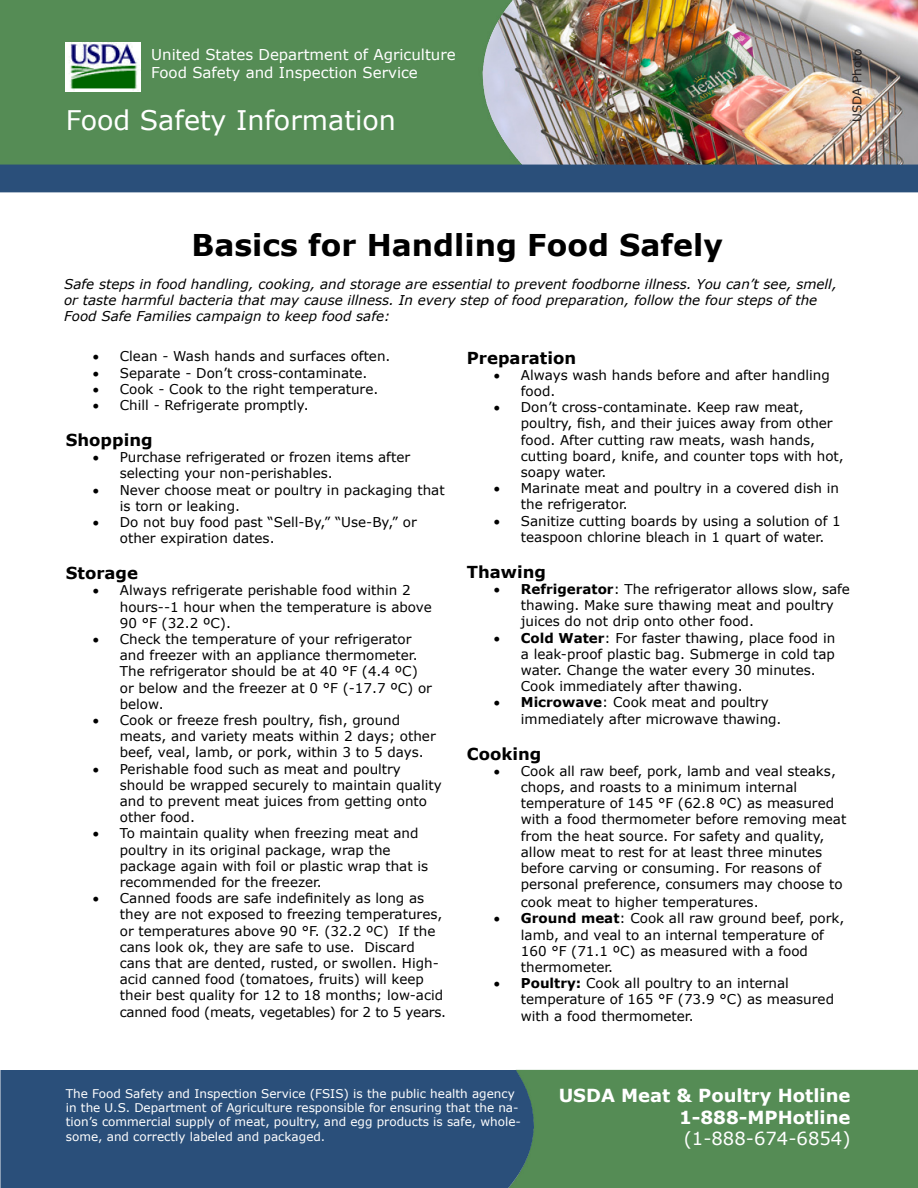
<style>
.page{position:relative;width:918px;height:1188px;background:#fff}
.page>*{position:absolute;margin:0;border:0;box-sizing:border-box;transform-origin:0 0}
.t1{font:700 30px "Verdana";color:#000}
.t2{font:italic 30px "Verdana";color:#fff}
.t3{font:27px "Verdana";color:#fff}
.t4{font:700 18px/21.6px "Verdana";color:#fff;text-align:right}
.t5{font:18px "Verdana";color:#fff}
.t6{font:700 16.5px "Verdana";color:#000}
.t7{font:15px/18px "Verdana";color:#fff}
.t8{font:13.5px/16.2px "Verdana";color:#000}
.t9{font:italic 13.5px/16.2px "Verdana";color:#000}
.t10{font:12px/14.4px "Verdana";color:#fff}
.t11{font:12px "Verdana";color:#231f20}
.s1{font-weight:700}
</style>
<div class="page">
<img style="left:532px;top:0;width:386px;height:165px">
<img style="left:0;top:0;width:532px;height:165px">
<img style="left:66px;top:42px;width:74px;height:50px">
<div style="left:0;top:165px;width:918px;height:27px;background:#2a4f7a"></div>
<div style="left:0;top:1070px;width:508px;height:118px;background:#2a4f7a"></div>
<div style="left:508px;top:1070px;width:410px;height:118px;background:#558c55"></div>
<p class="t7" style="left:151px;top:45px;width:306px">United States Department of Agriculture<br>Food Safety and Inspection Service</p>
<h1 class="t2" style="left:70px;top:89px;width:270px">Food Safety Facts</h1>
<h2 class="t3" style="left:66px;top:103px;width:332px">Food Safety Information</h2>
<p class="t11" style="left:849px;top:122px;width:74px;rotate:-90deg">USDA Photo</p>
<h1 class="t1" style="left:192px;top:226px;width:533px">Basics for Handling Food Safely</h1>
<p class="t9" style="left:64px;top:275px;width:774px">Safe steps in food handling, cooking, and storage are essential to prevent foodborne illness. You can’t see, smell, or taste harmful bacteria that may cause illness. In every step of food preparation, follow the four steps of the<br>Food Safe Families campaign to keep food safe:</p>
<p class="t6" style="left:467px;top:347px;width:111px">Preparation</p>
<p class="t8" style="left:521px;top:366px;width:310px;text-indent:-27px">• Always wash hands before and after handling food.</p>
<p class="t8" style="left:521px;top:399px;width:324px;text-indent:-27px">• Don’t cross-contaminate. Keep raw meat, poultry, fish, and their juices away from other food. After cutting raw meats, wash hands, cutting board, knife, and counter tops with hot, soapy water.</p>
<p class="t8" style="left:521px;top:480px;width:320px;text-indent:-27px">• Marinate meat and poultry in a covered dish in the refrigerator.</p>
<p class="t8" style="left:521px;top:512px;width:321px;text-indent:-27px">• Sanitize cutting boards by using a solution of 1 teaspoon chlorine bleach in 1 quart of water.</p>
<p class="t6" style="left:467px;top:561px;width:81px">Thawing</p>
<p class="t8" style="left:521px;top:581px;width:331px;text-indent:-27px">• <span class="s1">Refrigerator</span>: The refrigerator allows slow, safe thawing. Make sure thawing meat and poultry juices do not drip onto other food.</p>
<p class="t8" style="left:521px;top:629px;width:316px;text-indent:-27px">• <span class="s1">Cold Water</span>: For faster thawing, place food in a leak-proof plastic bag. Submerge in cold tap water. Change the water every 30 minutes.<br>Cook immediately after thawing.</p>
<p class="t8" style="left:521px;top:694px;width:262px;text-indent:-27px">• <span class="s1">Microwave</span>: Cook meat and poultry immediately after microwave thawing.</p>
<p class="t6" style="left:467px;top:743px;width:76px">Cooking</p>
<p class="t8" style="left:521px;top:762px;width:327px;text-indent:-27px">• Cook all raw beef, pork, lamb and veal steaks, chops, and roasts to a minimum internal temperature of 145 °F (62.8 ºC) as measured with a food thermometer before removing meat from the heat source. For safety and quality, allow meat to rest for at least three minutes before carving or consuming. For reasons of personal preference, consumers may choose to</p>
<p class="t8" style="left:521px;top:894px;width:239px">cook meat to higher temperatures.</p>
<p class="t8" style="left:521px;top:910px;width:325px;text-indent:-27px">• <span class="s1">Ground meat</span>: Cook all raw ground beef, pork, lamb, and veal to an internal temperature of 160 °F (71.1 ºC) as measured with a food thermometer.</p>
<p class="t8" style="left:521px;top:975px;width:315px;text-indent:-27px">• <span class="s1">Poultry:</span> Cook all poultry to an internal temperature of 165 °F (73.9 °C) as measured with a food thermometer.</p>
<p class="t8" style="left:93px;top:348px;width:299px">• Clean - Wash hands and surfaces often.</p>
<p class="t8" style="left:93px;top:364px;width:276px">• Separate - Don’t cross-contaminate.</p>
<p class="t8" style="left:93px;top:380px;width:287px">• Cook - Cook to the right temperature.</p>
<p class="t8" style="left:93px;top:396px;width:217px">• Chill - Refrigerate promptly.</p>
<p class="t6" style="left:66px;top:429px;width:88px">Shopping</p>
<p class="t8" style="left:120px;top:449px;width:292px;text-indent:-27px">• Purchase refrigerated or frozen items after selecting your non-perishables.</p>
<p class="t8" style="left:120px;top:481px;width:326px;text-indent:-27px">• Never choose meat or poultry in packaging that is torn or leaking.</p>
<p class="t8" style="left:120px;top:513px;width:298px;text-indent:-27px">• Do not buy food past “Sell-By,” “Use-By,” or other expiration dates.</p>
<p class="t6" style="left:66px;top:563px;width:74px">Storage</p>
<p class="t8" style="left:120px;top:582px;width:314px;text-indent:-27px">• Always refrigerate perishable food within 2 hours--1 hour when the temperature is above<br>90 °F (32.2 ºC).</p>
<p class="t8" style="left:120px;top:630px;width:314px;text-indent:-27px">• Check the temperature of your refrigerator and freezer with an appliance thermometer.<br>The refrigerator should be at 40 °F (4.4 ºC) or below and the freezer at 0 °F (-17.7 ºC) or below.</p>
<p class="t8" style="left:120px;top:711px;width:317px;text-indent:-27px">• Cook or freeze fresh poultry, fish, ground meats, and variety meats within 2 days; other beef, veal, lamb, or pork, within 3 to 5 days.</p>
<p class="t8" style="left:120px;top:760px;width:323px;text-indent:-27px">• Perishable food such as meat and poultry should be wrapped securely to maintain quality and to prevent meat juices from getting onto other food.</p>
<p class="t8" style="left:120px;top:825px;width:310px;text-indent:-27px">• To maintain quality when freezing meat and poultry in its original package, wrap the package again with foil or plastic wrap that is recommended for the freezer.</p>
<p class="t8" style="left:120px;top:890px;width:328px;text-indent:-27px">• Canned foods are safe indefinitely as long as they are not exposed to freezing temperatures, or temperatures above 90 °F. (32.2 ºC) If the cans look ok, they are safe to use. Discard cans that are dented, rusted, or swollen. High&shy;acid canned food (tomatoes, fruits) will keep their best quality for 12 to 18 months; low-acid canned food (meats, vegetables) for 2 to 5 years.</p>
<p class="t10" style="left:66px;top:1086px;width:457px">The Food Safety and Inspection Service (FSIS) is the public health agency in the U.S. Department of Agriculture responsible for ensuring that the na&shy;tion’s commercial supply of meat, poultry, and egg products is safe, whole&shy;some, and correctly labeled and packaged.</p>
<h3 class="t4" style="left:559px;top:1084px;width:293px">USDA Meat &amp; Poultry Hotline<br>1-888-MPHotline</h3>
<h3 class="t5" style="left:684px;top:1127px;width:168px">(1-888-674-6854)</h3>
</div>
